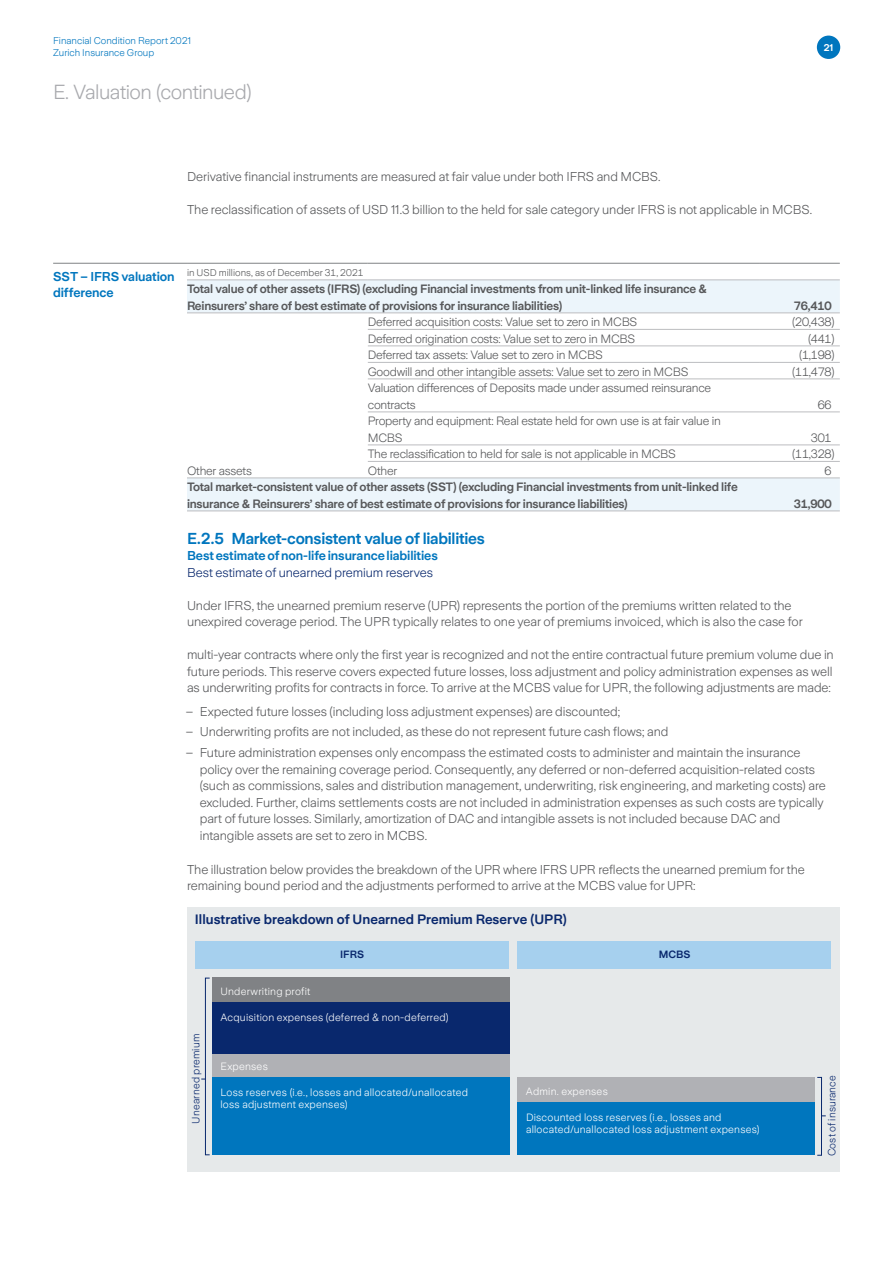
<style>
.page{position:relative;width:893px;height:1263px;background:#fff}
.page>*{position:absolute;margin:0;border:0;box-sizing:border-box;transform-origin:0 0}
.t1{font:300 20.25px "Zurich Sans";letter-spacing:-.025em;color:#a8a9ad}
.t2{font:600 15.75px "Zurich Sans";letter-spacing:-.02em;color:#0076be}
.t3{font:600 13.5px "Zurich Sans";color:#09286d}
.t4{font:300 12.75px/16.5px "Zurich Sans";letter-spacing:-.01em;color:#57585a}
.t5{font:600 12.75px/15.8px "Zurich Sans";letter-spacing:-.01em;color:#0076be}
.t6{font:300 12.75px "Zurich Sans";letter-spacing:-.01em;color:#09286d}
.t7{font:300 12px/16.5px "Zurich Sans";letter-spacing:-.02em;color:#57585a}
.t8{font:600 12px/16.5px "Zurich Sans";letter-spacing:-.02em;color:#57585a}
.t9{font:300 10.5px/12px "Zurich Sans";letter-spacing:.02em;color:#fff}
.t10{font:300 10.5px "Zurich Sans";letter-spacing:.015em;color:#09286d}
.t11{font:600 10.5px "Zurich Sans";color:#09286d}
.t12{font:300 9.75px/11.2px "Zurich Sans";color:#0076be}
.t13{font:300 9.75px "Zurich Sans";color:#57585a}
.t14{font:600 9.75px "Zurich Sans";color:#fff}
</style>
<div class="page">
<div style="left:817px;top:36px;width:23px;height:23px;background:#0076be;border-radius:50%"></div>
<svg style="left:187px;top:280px;width:653px;height:230px"></svg>
<hr style="left:53px;top:263px;width:134px;height:1px;background:#808285">
<hr style="left:187px;top:263px;width:181px;height:1px;background:#808285">
<hr style="left:368px;top:263px;width:391px;height:1px;background:#808285">
<hr style="left:759px;top:263px;width:81px;height:1px;background:#808285">
<hr style="left:187px;top:279px;width:181px;height:1px;background:#bcbdc0">
<hr style="left:368px;top:279px;width:391px;height:1px;background:#bcbdc0">
<hr style="left:759px;top:279px;width:81px;height:1px;background:#bcbdc0">
<hr style="left:187px;top:312px;width:181px;height:1px;background:#bcbdc0">
<hr style="left:368px;top:312px;width:391px;height:1px;background:#bcbdc0">
<hr style="left:759px;top:312px;width:81px;height:1px;background:#bcbdc0">
<hr style="left:368px;top:329px;width:391px;height:1px;background:#bcbdc0">
<hr style="left:759px;top:329px;width:81px;height:1px;background:#bcbdc0">
<hr style="left:368px;top:345px;width:391px;height:1px;background:#bcbdc0">
<hr style="left:759px;top:345px;width:81px;height:1px;background:#bcbdc0">
<hr style="left:368px;top:362px;width:391px;height:1px;background:#bcbdc0">
<hr style="left:759px;top:362px;width:81px;height:1px;background:#bcbdc0">
<hr style="left:368px;top:378px;width:391px;height:1px;background:#bcbdc0">
<hr style="left:759px;top:378px;width:81px;height:1px;background:#bcbdc0">
<hr style="left:368px;top:411px;width:391px;height:1px;background:#bcbdc0">
<hr style="left:759px;top:411px;width:81px;height:1px;background:#bcbdc0">
<hr style="left:368px;top:444px;width:391px;height:1px;background:#bcbdc0">
<hr style="left:759px;top:444px;width:81px;height:1px;background:#bcbdc0">
<hr style="left:368px;top:461px;width:391px;height:1px;background:#bcbdc0">
<hr style="left:759px;top:461px;width:81px;height:1px;background:#bcbdc0">
<hr style="left:187px;top:477px;width:181px;height:1px;background:#bcbdc0">
<hr style="left:368px;top:477px;width:391px;height:1px;background:#bcbdc0">
<hr style="left:759px;top:477px;width:81px;height:1px;background:#bcbdc0">
<hr style="left:187px;top:510px;width:181px;height:1px;background:#bcbdc0">
<hr style="left:368px;top:510px;width:391px;height:1px;background:#bcbdc0">
<hr style="left:759px;top:510px;width:81px;height:1px;background:#bcbdc0">
<div style="left:187px;top:908px;width:653px;height:264px;background:#e6e9ea"></div>
<div style="left:212px;top:977px;width:298px;height:26px;background:#808285"></div>
<div style="left:212px;top:1052px;width:298px;height:25px;background:#b0b1b5"></div>
<div style="left:517px;top:1077px;width:298px;height:25px;background:#b0b1b5"></div>
<div style="left:212px;top:1003px;width:298px;height:51px;background:#09286d"></div>
<div style="left:212px;top:1077px;width:298px;height:78px;background:#0076be"></div>
<div style="left:517px;top:1102px;width:298px;height:53px;background:#0076be"></div>
<div style="left:195px;top:941px;width:314px;height:28px;background:#a6d0ee"></div>
<div style="left:517px;top:941px;width:314px;height:28px;background:#a6d0ee"></div>
<svg style="left:201px;top:977px;width:9px;height:178px"></svg>
<svg style="left:817px;top:1077px;width:9px;height:79px"></svg>
<p class="t12" style="left:53px;top:36px;width:140px">Financial Condition Report 2021<br>Zurich Insurance Group</p>
<p class="t14" style="left:824px;top:42px;width:11px">21</p>
<h1 class="t1" style="left:53px;top:81px;width:200px">E. Valuation (continued)</h1>
<p class="t4" style="left:187px;top:168px;width:475px">Derivative financial instruments are measured at fair value under both IFRS and MCBS.</p>
<p class="t4" style="left:187px;top:201px;width:627px">The reclassification of assets of USD 11.3 billion to the held for sale category under IFRS is not applicable in MCBS.</p>
<p class="t5" style="left:53px;top:269px;width:123px">SST – IFRS valuation difference</p>
<p class="t13" style="left:187px;top:268px;width:178px">in USD millions, as of December 31, 2021</p>
<p class="t8" style="left:187px;top:281px;width:522px">Total value of other assets (IFRS) (excluding Financial investments from unit-linked life insurance &amp;<br>Reinsurers’ share of best estimate of provisions for insurance liabilities)</p>
<p class="t8" style="left:794px;top:298px;width:39px">76,410</p>
<p class="t7" style="left:368px;top:314px;width:271px">Deferred acquisition costs: Value set to zero in MCBS</p>
<p class="t7" style="left:792px;top:314px;width:44px">(20,438)</p>
<p class="t7" style="left:368px;top:330px;width:269px">Deferred origination costs: Value set to zero in MCBS</p>
<p class="t7" style="left:808px;top:330px;width:28px">(441)</p>
<p class="t7" style="left:368px;top:347px;width:236px">Deferred tax assets: Value set to zero in MCBS</p>
<p class="t7" style="left:799px;top:347px;width:37px">(1,198)</p>
<p class="t7" style="left:368px;top:363px;width:322px">Goodwill and other intangible assets: Value set to zero in MCBS</p>
<p class="t7" style="left:792px;top:363px;width:44px">(11,478)</p>
<p class="t7" style="left:368px;top:380px;width:345px">Valuation differences of Deposits made under assumed reinsurance contracts</p>
<p class="t7" style="left:818px;top:396px;width:15px">66</p>
<p class="t7" style="left:368px;top:413px;width:354px">Property and equipment: Real estate held for own use is at fair value in<br>MCBS</p>
<p class="t7" style="left:811px;top:429px;width:22px">301</p>
<p class="t7" style="left:368px;top:446px;width:310px">The reclassification to held for sale is not applicable in MCBS</p>
<p class="t7" style="left:792px;top:446px;width:44px">(11,328)</p>
<p class="t7" style="left:368px;top:462px;width:31px">Other</p>
<p class="t7" style="left:825px;top:462px;width:9px">6</p>
<p class="t8" style="left:187px;top:479px;width:552px">Total market-consistent value of other assets (SST) (excluding Financial investments from unit-linked life insurance &amp; Reinsurers’ share of best estimate of provisions for insurance liabilities)</p>
<p class="t7" style="left:187px;top:462px;width:66px">Other assets</p>
<p class="t8" style="left:794px;top:496px;width:39px">31,900</p>
<p class="t2" style="left:187px;top:530px;width:299px">E.2.5 Market-consistent value of liabilities</p>
<p class="t5" style="left:187px;top:548px;width:252px">Best estimate of non-life insurance liabilities</p>
<p class="t6" style="left:187px;top:565px;width:248px">Best estimate of unearned premium reserves</p>
<p class="t4" style="left:187px;top:597px;width:617px">Under IFRS, the unearned premium reserve (UPR) represents the portion of the premiums written related to the unexpired coverage period. The UPR typically relates to one year of premiums invoiced, which is also the case for</p>
<p class="t4" style="left:187px;top:647px;width:648px;text-align:justify">multi-year contracts where only the first year is recognized and not the entire contractual future premium volume due in future periods. This reserve covers expected future losses, loss adjustment and policy administration expenses as well as underwriting profits for contracts in force. To arrive at the MCBS value for UPR, the following adjustments are made:</p>
<p class="t4" style="left:186px;top:703px;width:436px">– Expected future losses (including loss adjustment expenses) are discounted;</p>
<p class="t4" style="left:186px;top:724px;width:484px">– Underwriting profits are not included, as these do not represent future cash flows; and</p>
<p class="t4" style="left:200px;top:745px;width:628px;text-indent:-14px">– Future administration expenses only encompass the estimated costs to administer and maintain the insurance policy over the remaining coverage period. Consequently, any deferred or non-deferred acquisition-related costs (such as commissions, sales and distribution management, underwriting, risk engineering, and marketing costs) are excluded. Further, claims settlements costs are not included in administration expenses as such costs are typically part of future losses. Similarly, amortization of DAC and intangible assets is not included because DAC and intangible assets are set to zero in MCBS.</p>
<p class="t4" style="left:187px;top:861px;width:619px">The illustration below provides the breakdown of the UPR where IFRS UPR reflects the unearned premium for the remaining bound period and the adjustments performed to arrive at the MCBS value for UPR:</p>
<p class="t3" style="left:195px;top:912px;width:373px">Illustrative breakdown of Unearned Premium Reserve (UPR)</p>
<p class="t11" style="left:340px;top:949px;width:25px">IFRS</p>
<p class="t11" style="left:659px;top:949px;width:33px">MCBS</p>
<p class="t9" style="left:220px;top:985px;width:91px">Underwriting profit</p>
<p class="t10" style="left:190px;top:1124px;width:91px;rotate:-90deg">Unearned premium</p>
<p class="t9" style="left:220px;top:1012px;width:230px">Acquisition expenses (deferred &amp; non-deferred)</p>
<p class="t9" style="left:220px;top:1060px;width:49px">Expenses</p>
<p class="t9" style="left:220px;top:1086px;width:249px">Loss reserves (i.e., losses and allocated/unallocated loss adjustment expenses)</p>
<p class="t9" style="left:526px;top:1085px;width:83px">Admin. expenses</p>
<p class="t9" style="left:526px;top:1111px;width:235px">Discounted loss reserves (i.e., losses and allocated/unallocated loss adjustment expenses)</p>
<p class="t10" style="left:826px;top:1156px;width:82px;rotate:-90deg">Cost of insurance</p>
</div>
